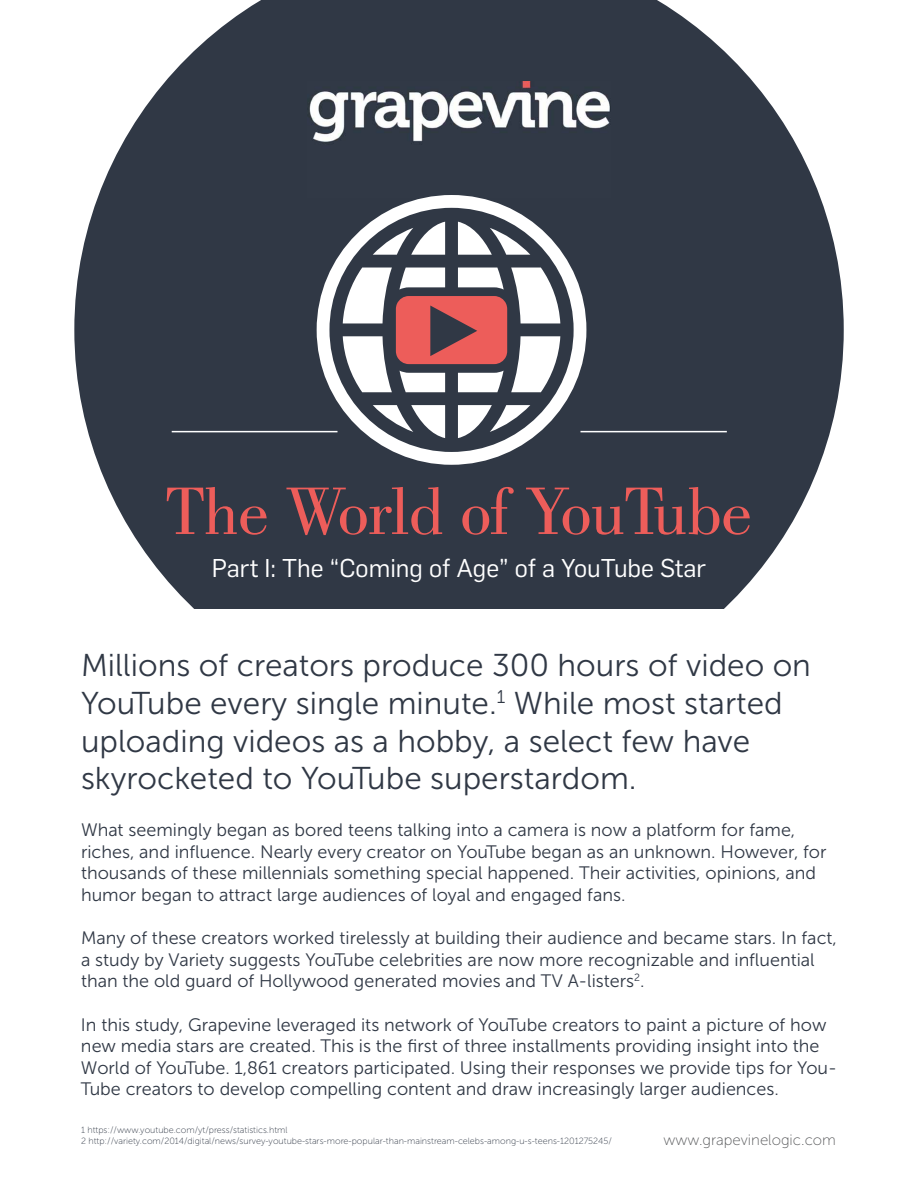
<style>
.page{position:relative;width:918px;height:1188px;background:#fff}
.page>*{position:absolute;margin:0;border:0;box-sizing:border-box;transform-origin:0 0}
.t1{font:70.5px "Bodoni BT";letter-spacing:-.01em;color:#ed5d5a}
.t2{font:31.5px/37.8px "Museo Sans 300";color:#303845}
.t3{font:25.2px "Flama";color:#fff}
.t4{font:18px/21.6px "Museo Sans 300";color:#303845}
.t5{font:15px "Museo Sans 100";color:#58595b}
.t6{font:9px/10.8px "Museo Sans 100";color:#303845}
</style>
<div class="page">
<svg style="left:74px;top:0;width:770px;height:609px;fill:#303845"></svg>
<img style="left:308px;top:81px;width:302px;height:117px">
<svg style="left:317px;top:195px;width:269px;height:270px;fill:#303845"></svg>
<svg style="left:458px;top:222px;width:72px;height:33px"></svg>
<svg style="left:343px;top:268px;width:217px;height:124px"></svg>
<hr style="left:172px;top:431px;width:166px;height:1px;background:#fff">
<hr style="left:580px;top:431px;width:147px;height:1px;background:#fff">
<h1 class="t1" style="left:166px;top:468px;width:588px">The World of YouTube</h1>
<h3 class="t3" style="left:212px;top:550px;width:496px">Part I: The “Coming of Age” of a YouTube Star</h3>
<h2 class="t2" style="left:81px;top:646px;width:732px">Millions of creators produce 300 hours of video on YouTube every single minute.<sup>1</sup> While most started uploading videos as a hobby, a select few have skyrocketed to YouTube superstardom.</h2>
<p class="t4" style="left:81px;top:819px;width:747px">What seemingly began as bored teens talking into a camera is now a platform for fame, riches, and influence. Nearly every creator on YouTube began as an unknown. However, for thousands of these millennials something special happened. Their activities, opinions, and humor began to attract large audiences of loyal and engaged fans.</p>
<p class="t4" style="left:81px;top:927px;width:757px">Many of these creators worked tirelessly at building their audience and became stars. In fact, a study by Variety suggests YouTube celebrities are now more recognizable and influential than the old guard of Hollywood generated movies and TV A-listers<sup>2</sup>.</p>
<p class="t4" style="left:81px;top:1014px;width:758px">In this study, Grapevine leveraged its network of YouTube creators to paint a picture of how new media stars are created. This is the first of three installments providing insight into the World of YouTube. 1,861 creators participated. Using their responses we provide tips for You-Tube creators to develop compelling content and draw increasingly larger audiences.</p>
<p class="t6" style="left:81px;top:1125px;width:532px">1 https://www.youtube.com/yt/press/statistics.html<br>2 http://variety.com/2014/digital/news/survey-youtube-stars-more-popular-than-mainstream-celebs-among-u-s-teens-1201275245/</p>
<p class="t5" style="left:663px;top:1132px;width:174px">www.grapevinelogic.com</p>
</div>
